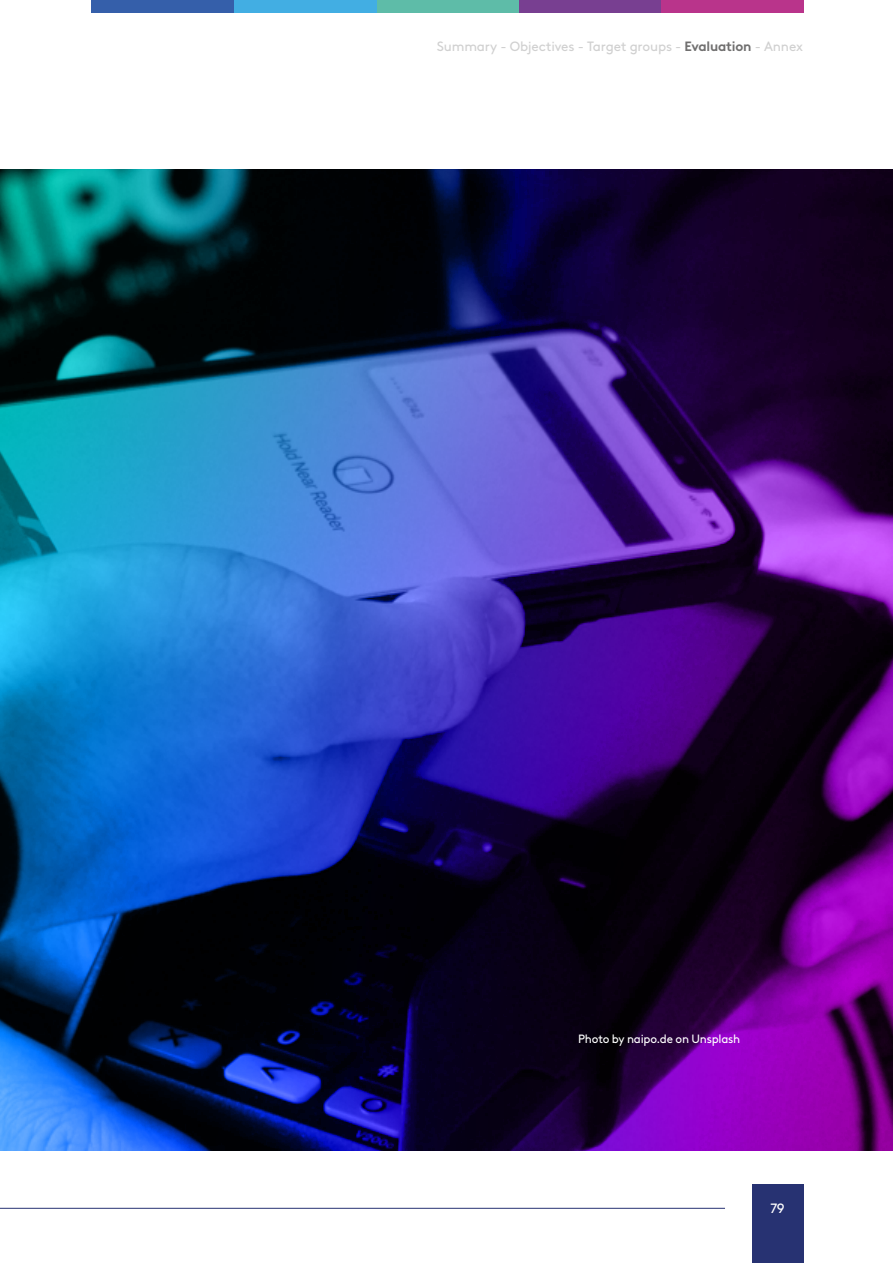
<style>
.page{position:relative;width:893px;height:1263px;background:#fff}
.page>*{position:absolute;margin:0;border:0;box-sizing:border-box;transform-origin:0 0}
.t1{font:13.5px "Kantar Brown";letter-spacing:-.015em;color:#d0d0d0}
.t2{font:13.5px "Kantar Brown";color:#fff}
.t3{font:12px "Kantar Brown";letter-spacing:-.02em;color:#fff}
.s1{font-weight:700;color:#706f6f}
</style>
<div class="page">
<div style="left:753px;top:1184px;width:51px;height:79px;background:#273272"></div>
<hr style="left:0;top:1208px;width:725px;height:1px;background:#273272">
<div style="left:91px;top:0;width:143px;height:13px;background:#355faa"></div>
<div style="left:377px;top:0;width:142px;height:13px;background:#5ebca8"></div>
<div style="left:234px;top:0;width:143px;height:13px;background:#42aee3"></div>
<div style="left:519px;top:0;width:143px;height:13px;background:#783f91"></div>
<div style="left:661px;top:0;width:143px;height:13px;background:#b9348b"></div>
<img style="left:0;top:170px;width:893px;height:981px">
<p class="t1" style="left:437px;top:36px;width:368px">Summary - Objectives - Target groups - <span class="s1">Evaluation</span> - Annex</p>
<p class="t3" style="left:578px;top:1029px;width:164px">Photo by naipo.de on Unsplash</p>
<p class="t2" style="left:770px;top:1198px;width:16px">79</p>
</div>
